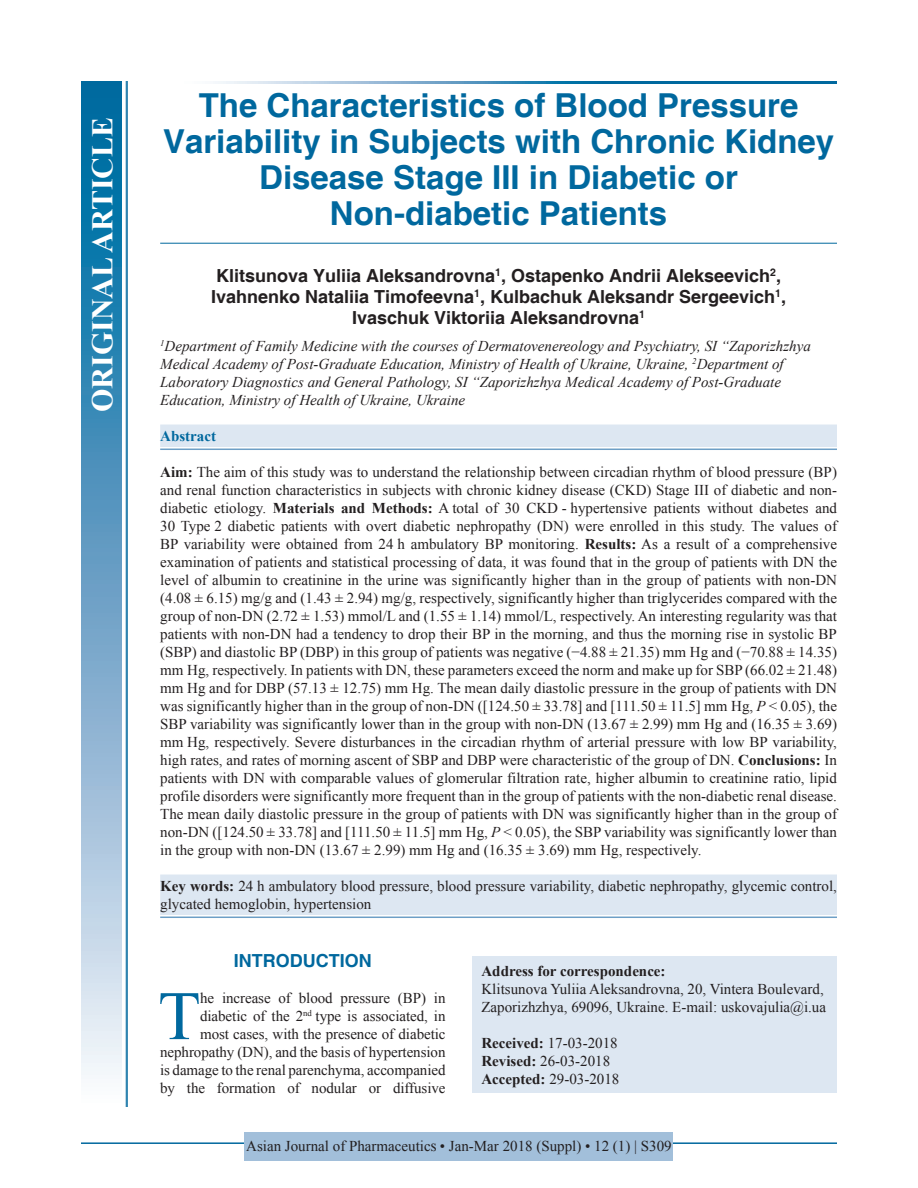
<style>
.page{position:relative;width:918px;height:1188px;background:#fff}
.page>*{position:absolute;margin:0;border:0;box-sizing:border-box;transform-origin:0 0}
.DROP_CAP_TX{font:69.3px "Times New Roman";color:#00689e}
.AT{font:700 33px/36px "Helvetica";color:#00689e;text-align:center}
.AH{font:700 30px "Times New Roman";color:#fff}
.AU{font:700 18px/21px "Helvetica";color:#231f20;text-align:center}
.t1{font:700 18px "Helvetica";color:#00689e}
.ABS_1{font:15px/18px "Times New Roman";color:#231f20;text-align:justify}
.AFF{font:italic 15px/18px "Times New Roman";color:#231f20}
.DROP_CAP_TX-2{font:15px/18px "Times New Roman";letter-spacing:-.005em;color:#231f20;text-align:right}
.KWD_2_L{font:15px/18px "Times New Roman";color:#231f20}
.ADD{font:15px/18px "Times New Roman";color:#231f20}
.RF{font:15px "Times New Roman";color:#231f20}
.HIS{font:15px/18px "Times New Roman";color:#231f20}
.ABS{font:700 15px "Times New Roman";color:#00689e}
.s1{font-weight:700}
.s2{font-style:italic}
</style>
<div class="page">
<hr style="left:81px;top:1142px;width:756px;height:2px;background:#00689e">
<div style="left:245px;top:1132px;width:428px;height:28px;background:#a2bfda"></div>
<hr style="left:160px;top:243px;width:677px;height:1px;background:#00689e">
<div style="left:160px;top:425px;width:677px;height:22px;background:#dde7f2"></div>
<hr style="left:160px;top:449px;width:677px;height:1px;background:#6d9fc6">
<div style="left:160px;top:875px;width:677px;height:40px;background:#dde7f2"></div>
<hr style="left:160px;top:917px;width:677px;height:1px;background:#6d9fc6">
<div style="left:472px;top:957px;width:365px;height:136px;background:#dde7f2"></div>
<svg style="left:215px;top:81px;width:622px;height:3px;background:#4d94bc"></svg>
<div style="left:81px;top:81px;width:41px;height:1026px;background:linear-gradient(to bottom,#005e9a,#f6f0f9)"></div>
<hr style="left:127px;top:81px;width:1px;height:1026px;background:#00689e">
<hr style="left:126px;top:81px;width:1px;height:1026px;background:#00689e">
<p class="AH" style="left:81px;top:412px;width:296px;rotate:-90deg">ORIGINAL ARTICLE</p>
<p class="AT" style="left:163px;top:89px;width:673px">The Characteristics of Blood Pressure Variability in Subjects with Chronic Kidney Disease Stage III in Diabetic or Non-diabetic Patients</p>
<p class="AU" style="left:211px;top:266px;width:576px">Klitsunova Yuliia Aleksandrovna<sup>1</sup>, Ostapenko Andrii Alekseevich<sup>2</sup>,<br>Ivahnenko Nataliia Timofeevna<sup>1</sup>, Kulbachuk Aleksandr Sergeevich<sup>1</sup>,<br>Ivaschuk Viktoriia Aleksandrovna<sup>1</sup></p>
<p class="AFF" style="left:160px;top:337px;width:652px"><sup>1</sup>Department of Family Medicine with the courses of Dermatovenereology and Psychiatry, SI “Zaporizhzhya Medical Academy of Post-Graduate Education, Ministry of Health of Ukraine, Ukraine, <sup>2</sup>Department of Laboratory Diagnostics and General Pathology, SI “Zaporizhzhya Medical Academy of Post-Graduate Education, Ministry of Health of Ukraine, Ukraine</p>
<p class="ABS" style="left:160px;top:425px;width:57px">Abstract</p>
<p class="ABS_1" style="left:160px;top:463px;width:678px"><span class="s1">Aim:</span> Тhe aim of this study was to understand the relationship between circadian rhythm of blood pressure (BP) and renal function characteristics in subjects with chronic kidney disease (CKD) Stage III of diabetic and non&shy;diabetic etiology. <span class="s1">Materials and Methods:</span> A total of 30 CKD - hypertensive patients without diabetes and 30 Type 2 diabetic patients with overt diabetic nephropathy (DN) were enrolled in this study. The values of BP variability were obtained from 24 h ambulatory BP monitoring. <span class="s1">Results:</span> As a result of a comprehensive examination of patients and statistical processing of data, it was found that in the group of patients with DN the level of albumin to creatinine in the urine was significantly higher than in the group of patients with non-DN (4.08 ± 6.15) mg/g and (1.43 ± 2.94) mg/g, respectively, significantly higher than triglycerides compared with the group of non-DN (2.72 ± 1.53) mmol/L and (1.55 ± 1.14) mmol/L, respectively. An interesting regularity was that patients with non-DN had a tendency to drop their BP in the morning, and thus the morning rise in systolic BP (SBP) and diastolic BP (DBP) in this group of patients was negative (−4.88 ± 21.35) mm Hg and (−70.88 ± 14.35) mm Hg, respectively. In patients with DN, these parameters exceed the norm and make up for SBP (66.02 ± 21.48) mm Hg and for DBP (57.13 ± 12.75) mm Hg. The mean daily diastolic pressure in the group of patients with DN was significantly higher than in the group of non-DN ([124.50 ± 33.78] and [111.50 ± 11.5] mm Hg, <span class="s2">P</span> &lt; 0.05), the SBP variability was significantly lower than in the group with non-DN (13.67 ± 2.99) mm Hg and (16.35 ± 3.69) mm Hg, respectively. Severe disturbances in the circadian rhythm of arterial pressure with low BP variability, high rates, and rates of morning ascent of SBP and DBP were characteristic of the group of DN. <span class="s1">Conclusions:</span> In patients with DN with comparable values of glomerular filtration rate, higher albumin to creatinine ratio, lipid profile disorders were significantly more frequent than in the group of patients with the non-diabetic renal disease.<br>The mean daily diastolic pressure in the group of patients with DN was significantly higher than in the group of non-DN ([124.50 ± 33.78] and [111.50 ± 11.5] mm Hg, <span class="s2">P</span> &lt; 0.05), the SBP variability was significantly lower than in the group with non-DN (13.67 ± 2.99) mm Hg and (16.35 ± 3.69) mm Hg, respectively.</p>
<p class="KWD_2_L" style="left:160px;top:877px;width:678px"><span class="s1">Key words:</span> 24 h ambulatory blood pressure, blood pressure variability, diabetic nephropathy, glycemic control, glycated hemoglobin, hypertension</p>
<h1 class="t1" style="left:234px;top:950px;width:139px">INTRODUCTION</h1>
<p class="DROP_CAP_TX-2" style="left:160px;top:989px;width:287px">he increase of blood pressure (BP) in diabetic of the 2<sup>nd</sup> type is associated, in<br>most cases, with the presence of diabetic nephropathy (DN), and the basis of hypertension is damage to the renal parenchyma, accompanied by the formation of nodular or diffusive</p>
<p class="DROP_CAP_TX" style="left:158px;top:967px;width:44px">T</p>
<p class="ADD" style="left:482px;top:962px;width:346px"><span class="s1">Address for correspondence:<br></span>Klitsunova Yuliia Aleksandrovna, 20, Vintera Boulevard,<br>Zaporizhzhya, 69096, Ukraine. E-mail: uskovajulia@i.ua</p>
<p class="HIS" style="left:482px;top:1034px;width:139px"><span class="s1">Received:</span> 17-03-2018<br><span class="s1">Revised:</span> 26-03-2018<br><span class="s1">Accepted:</span> 29-03-2018</p>
<p class="RF" style="left:246px;top:1136px;width:427px">Asian Journal of Pharmaceutics • Jan-Mar 2018 (Suppl) • 12 (1) | S309</p>
</div>
